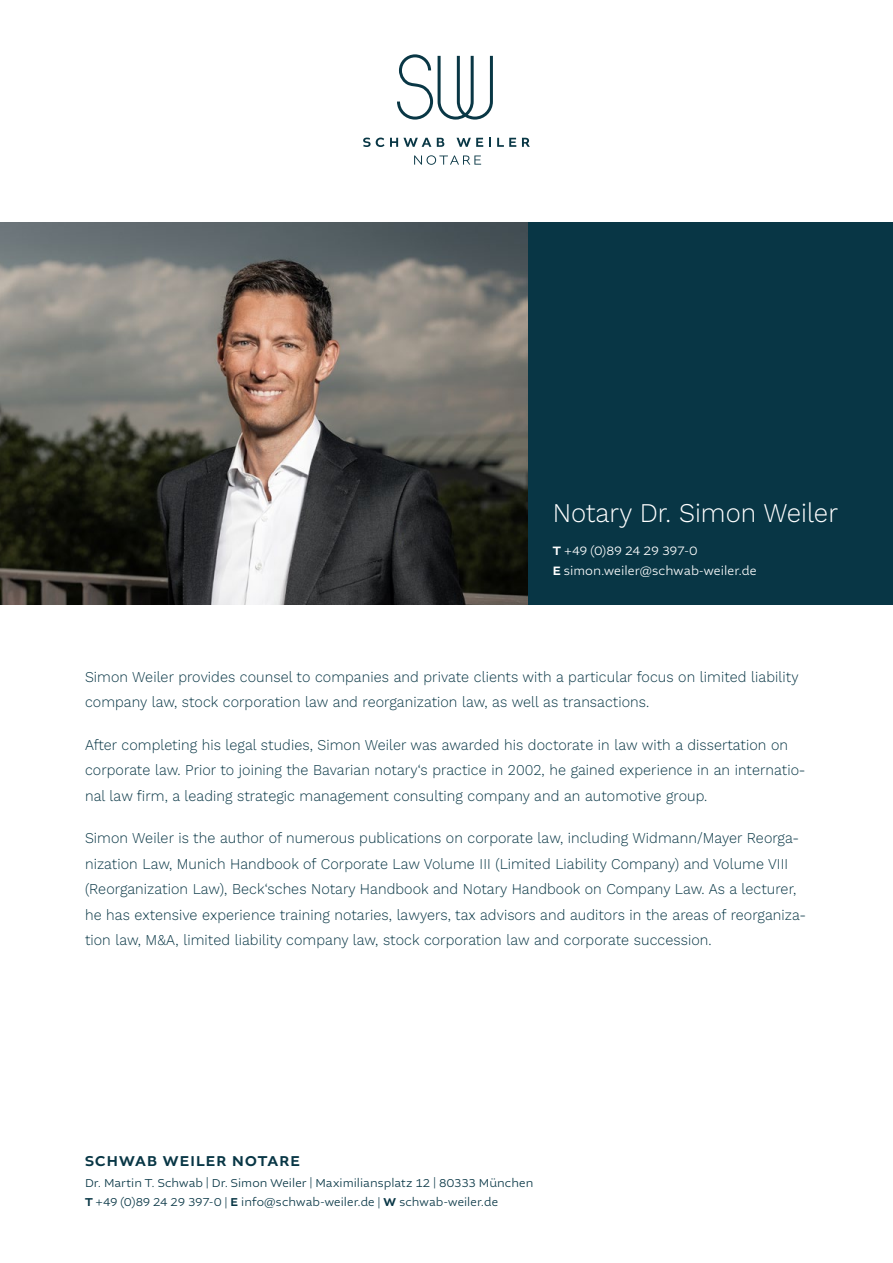
<style>
.page{position:relative;width:893px;height:1263px;background:#fff}
.page>*{position:absolute;margin:0;border:0;box-sizing:border-box;transform-origin:0 0}
.t1{font:27px "Work Sans";color:#fff;scale:.96 1}
.t2{font:15px/25.5px "Work Sans";letter-spacing:.005em;color:#083645;scale:.96 1}
.t3{font:500 15px "Altivo";letter-spacing:.075em;color:#083645}
.t4{font:300 12.75px/19.5px "Altivo";letter-spacing:.005em;color:#fff}
.t5{font:300 12px/19.5px "Altivo";letter-spacing:.005em;color:#083645}
.s1{font-weight:500}
</style>
<div class="page">
<svg style="left:397px;top:54px;width:96px;height:66px"></svg>
<svg style="left:363px;top:138px;width:21px;height:9px"></svg>
<svg style="left:390px;top:138px;width:41px;height:9px"></svg>
<svg style="left:437px;top:138px;width:7px;height:9px"></svg>
<svg style="left:457px;top:138px;width:26px;height:9px"></svg>
<svg style="left:489px;top:138px;width:2px;height:9px"></svg>
<svg style="left:497px;top:138px;width:19px;height:9px"></svg>
<svg style="left:522px;top:138px;width:8px;height:9px"></svg>
<svg style="left:414px;top:155px;width:67px;height:10px"></svg>
<div style="left:446px;top:222px;width:447px;height:383px;background:#083645"></div>
<img style="left:0;top:222px;width:527px;height:383px">
<h1 class="t1" style="left:553px;top:492px;width:299px">Notary Dr. Simon Weiler</h1>
<p class="t4" style="left:553px;top:541px;width:205px"><span class="s1">T</span> +49 (0)89 24 29 397-0<br><span class="s1">E</span> simon.weiler@schwab-weiler.de</p>
<p class="t2" style="left:85px;top:663px;width:745px">Simon Weiler provides counsel to companies and private clients with a particular focus on limited liability company law, stock corporation law and reorganization law, as well as transactions.</p>
<p class="t2" style="left:85px;top:731px;width:752px">After completing his legal studies, Simon Weiler was awarded his doctorate in law with a dissertation on corporate law. Prior to joining the Bavarian notary‘s practice in 2002, he gained experience in an internatio&shy;nal law firm, a leading strategic management consulting company and an automotive group.</p>
<p class="t2" style="left:85px;top:825px;width:753px">Simon Weiler is the author of numerous publications on corporate law, including Widmann/Mayer Reorga&shy;nization Law, Munich Handbook of Corporate Law Volume III (Limited Liability Company) and Volume VIII (Reorganization Law), Beck‘sches Notary Handbook and Notary Handbook on Company Law. As a lecturer, he has extensive experience training notaries, lawyers, tax advisors and auditors in the areas of reorganiza&shy;tion law, M&amp;A, limited liability company law, stock corporation law and corporate succession.</p>
<p class="t3" style="left:85px;top:1152px;width:216px">SCHWAB WEILER NOTARE</p>
<p class="t5" style="left:85px;top:1173px;width:450px">Dr. Martin T. Schwab | Dr. Simon Weiler | Maximiliansplatz 12 | 80333 München<br><span class="s1">T</span> +49 (0)89 24 29 397-0 | <span class="s1">E</span> info@schwab-weiler.de | <span class="s1">W</span> schwab-weiler.de</p>
</div>
